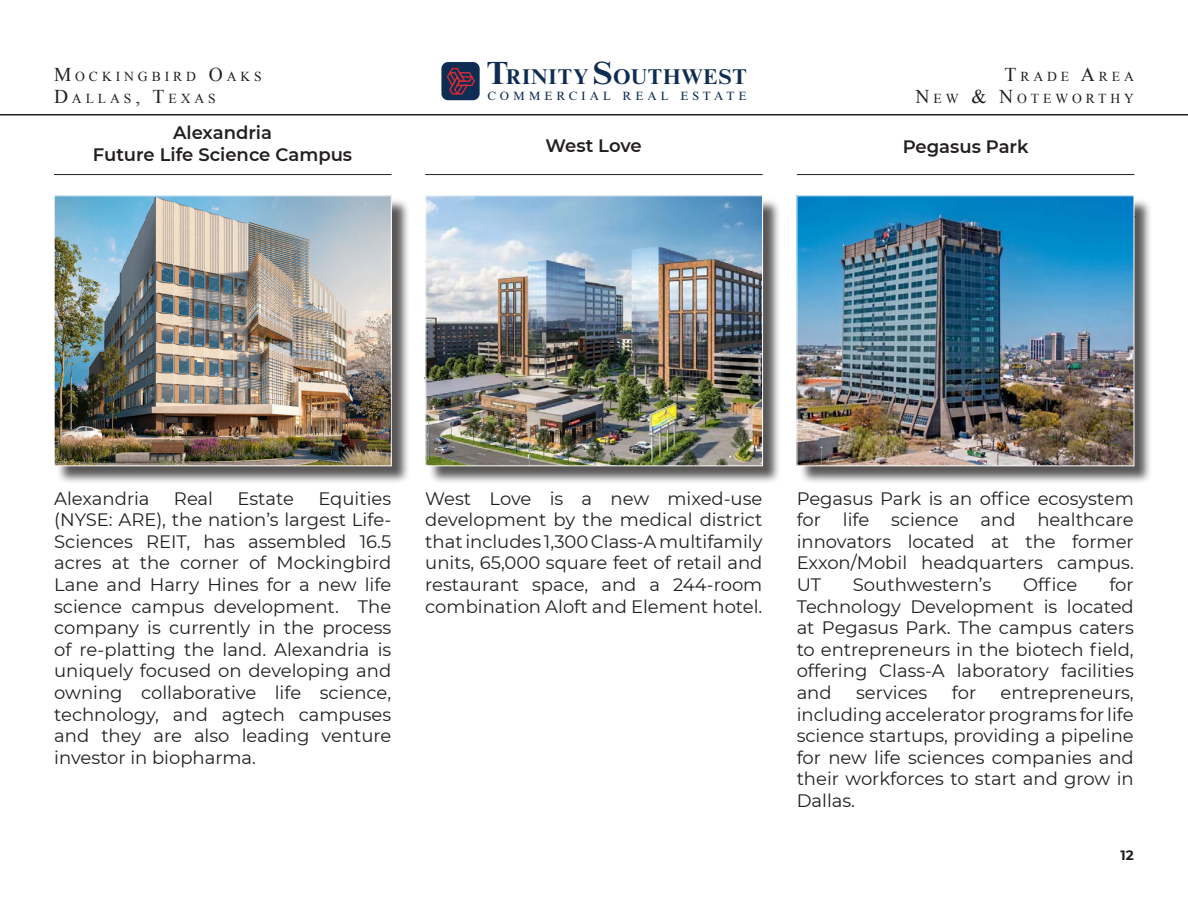
<style>
.page{position:relative;width:1188px;height:918px;background:#fff}
.page>*{position:absolute;margin:0;border:0;box-sizing:border-box;transform-origin:0 0}
.t1{font:700 21.45px "Times NRMT Pro";letter-spacing:.04em;color:#0f2d53}
.t2{font:18px/21.6px "Montserrat";color:#231f20;text-align:justify}
.t3{font:600 18px "Montserrat";color:#231f20}
.PgHeadingTopRightSma{font:13.65px/21.6px "Times New Roman";letter-spacing:.285em;color:#231f20}
.t4{font:700 13.5px "Montserrat";color:#231f20}
.t5{font:12px "Times NRMT Pro";letter-spacing:.32em;color:#0f2d53}
.s1{font-size:19.5px}
.s2{font-size:32.1px}
</style>
<div class="page">
<hr style="left:0;top:114px;width:1188px;height:1px;background:#231f20">
<hr style="left:425px;top:216px;width:338px;height:1px;background:#231f20">
<hr style="left:424px;top:378px;width:338px;height:1px;background:#231f20">
<div style="left:799px;top:198px;width:354px;height:287px;background:#231f20;opacity:.75"></div>
<img style="left:799px;top:198px;width:333px;height:266px">
<div style="left:797px;top:196px;width:337px;height:270px;border:1px solid #fff"></div>
<hr style="left:54px;top:174px;width:338px;height:1px;background:#231f20">
<hr style="left:797px;top:174px;width:337px;height:1px;background:#231f20">
<hr style="left:425px;top:174px;width:338px;height:1px;background:#231f20">
<div style="left:56px;top:198px;width:354px;height:287px;background:#231f20;opacity:.75"></div>
<img style="left:56px;top:198px;width:334px;height:266px">
<div style="left:54px;top:196px;width:338px;height:270px;border:1px solid #fff"></div>
<div style="left:428px;top:198px;width:354px;height:287px;background:#231f20;opacity:.75"></div>
<img style="left:428px;top:198px;width:333px;height:266px">
<div style="left:426px;top:196px;width:337px;height:270px;border:1px solid #fff"></div>
<div style="left:441px;top:62px;width:39px;height:38px;background:#0f2d53;border-radius:7px"></div>
<svg style="left:446px;top:67px;width:29px;height:28px"></svg>
<p class="PgHeadingTopRightSma" style="left:54px;top:65px;width:209px"><span class="s1">M</span>OCKINGBIRD <span class="s1">O</span>AKS<br><span class="s1">D</span>ALLAS<span class="s1">, T</span>EXAS</p>
<p class="t3" style="left:173px;top:120px;width:101px">Alexandria</p>
<p class="t3" style="left:93px;top:141px;width:261px">Future Life Science Campus</p>
<p class="t1" style="left:487px;top:64px;width:261px"><span class="s2">T</span>RINITY <span class="s2">S</span>OUTHWEST</p>
<p class="t5" style="left:487px;top:89px;width:260px">COMMERCIAL REAL ESTATE</p>
<p class="PgHeadingTopRightSma" style="left:1005px;top:66px;width:131px"><span class="s1">T</span>RADE <span class="s1">A</span>REA</p>
<p class="PgHeadingTopRightSma" style="left:916px;top:87px;width:220px"><span class="s1">N</span>EW <span class="s1">&amp; N</span>OTEWORTHY</p>
<p class="t3" style="left:546px;top:133px;width:98px">West Love</p>
<p class="t3" style="left:903px;top:133px;width:127px">Pegasus Park</p>
<p class="t2" style="left:54px;top:487px;width:97px">Alexandria</p>
<p class="t2" style="left:174px;top:487px;width:41px">Real</p>
<p class="t2" style="left:238px;top:487px;width:58px">Estate</p>
<p class="t2" style="left:54px;top:487px;width:339px;text-indent:264px">Equities (NYSE: ARE), the nation’s largest Life-Sciences REIT, has assembled 16.5 acres at the corner of Mockingbird Lane and Harry Hines for a new life science campus development. The company is currently in the process of re-platting the land. Alexandria is uniquely focused on developing and owning collaborative life science, technology, and agtech campuses and they are also leading venture investor in biopharma.</p>
<p class="t2" style="left:425px;top:487px;width:339px">West Love is a new mixed-use development by the medical district that includes 1,300 Class-A multifamily units, 65,000 square feet of retail and restaurant space, and a 244-room combination Aloft and Element hotel.</p>
<p class="t2" style="left:797px;top:487px;width:339px">Pegasus Park is an office ecosystem for life science and healthcare innovators located at the former Exxon/Mobil headquarters campus.<br>UT</p>
<p class="t2" style="left:797px;top:573px;width:339px;text-indent:313px">for Technology Development is located at Pegasus Park. The campus caters to entrepreneurs in the biotech field, offering Class-A laboratory facilities and</p>
<p class="t2" style="left:853px;top:573px;width:140px">Southwestern’s</p>
<p class="t2" style="left:1023px;top:573px;width:56px">Office</p>
<p class="t2" style="left:856px;top:681px;width:73px">services</p>
<p class="t2" style="left:952px;top:681px;width:26px">for</p>
<p class="t2" style="left:797px;top:681px;width:339px;text-indent:204px">entrepreneurs, including accelerator programs for life science startups, providing a pipeline for new life sciences companies and their workforces to start and grow in Dallas.</p>
<p class="t4" style="left:1121px;top:845px;width:15px">12</p>
</div>
